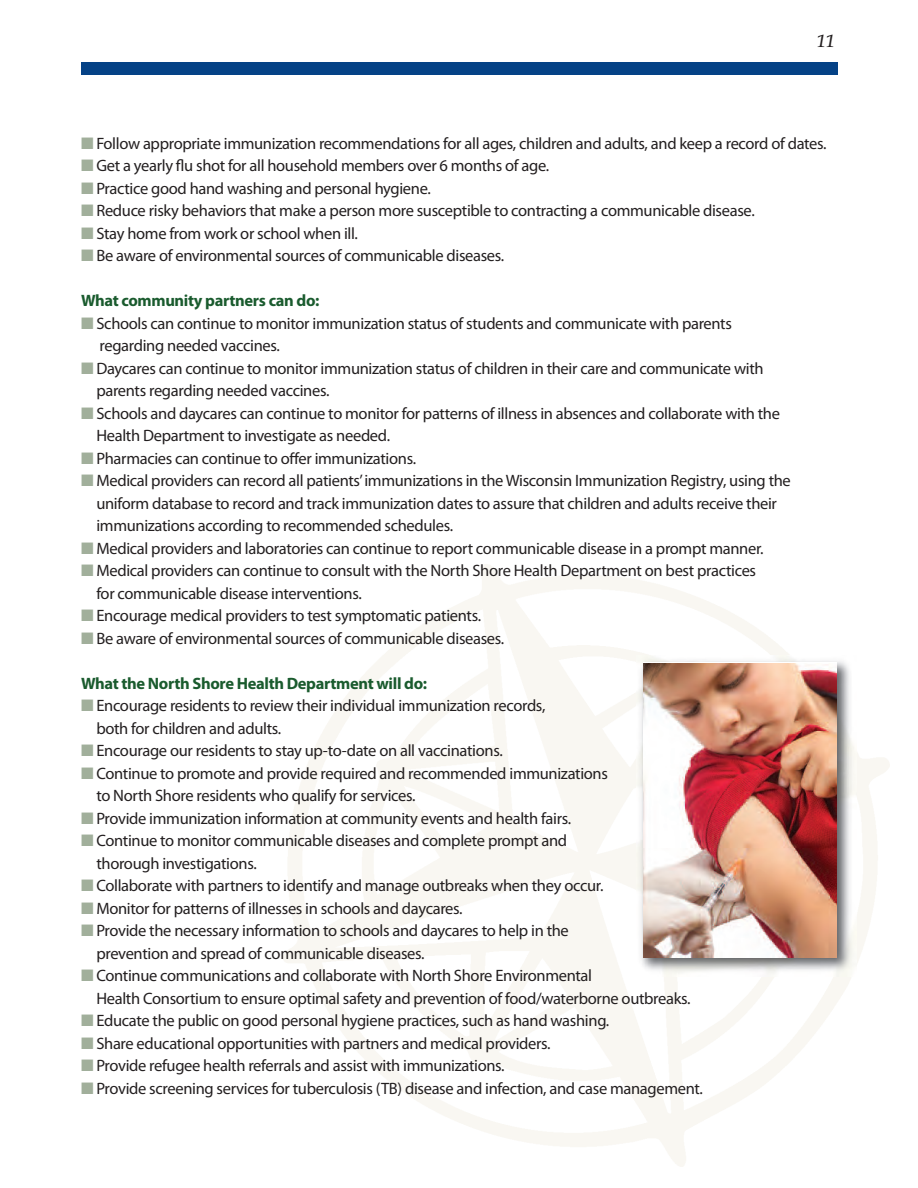
<style>
.page{position:relative;width:918px;height:1188px;background:#fff}
.page>*{position:absolute;margin:0;border:0;box-sizing:border-box;transform-origin:0 0}
.t1{font:italic 500 18px "Palatino LT Std";color:#231f20}
.t2{font:16.5px/22.5px "Myriad Pro";letter-spacing:-.02em;color:#231f20}
.t3{font:700 16.5px "Myriad Pro";letter-spacing:-.02em;color:#1a5b2e}
.s1{color:#a1af9b}
</style>
<div class="page">
<div style="left:81px;top:63px;width:756px;height:12px;background:#054286"></div>
<img style="left:636px;top:656px;width:221px;height:321px">
<img style="left:643px;top:664px;width:194px;height:293px">
<p class="t1" style="left:817px;top:34px;width:19px">11</p>
<p class="t2" style="left:81px;top:133px;width:747px"><span class="s1">■</span> Follow appropriate immunization recommendations for all ages, children and adults, and keep a record of dates.</p>
<p class="t2" style="left:81px;top:156px;width:470px"><span class="s1">■</span> Get a yearly flu shot for all household members over 6 months of age.</p>
<p class="t2" style="left:81px;top:178px;width:351px"><span class="s1">■</span> Practice good hand washing and personal hygiene.</p>
<p class="t2" style="left:81px;top:201px;width:675px"><span class="s1">■</span> Reduce risky behaviors that make a person more susceptible to contracting a communicable disease.</p>
<p class="t2" style="left:81px;top:223px;width:279px"><span class="s1">■</span> Stay home from work or school when ill.</p>
<p class="t2" style="left:81px;top:246px;width:425px"><span class="s1">■</span> Be aware of environmental sources of communicable diseases.</p>
<p class="t3" style="left:81px;top:294px;width:240px">What community partners can do:</p>
<p class="t2" style="left:100px;top:313px;width:634px;text-indent:-19px"><span class="s1">■</span> Schools can continue to monitor immunization status of students and communicate with parents regarding needed vaccines.</p>
<p class="t2" style="left:96px;top:358px;width:669px;text-indent:-15px"><span class="s1">■</span> Daycares can continue to monitor immunization status of children in their care and communicate with parents regarding needed vaccines.</p>
<p class="t2" style="left:96px;top:403px;width:685px;text-indent:-15px"><span class="s1">■</span> Schools and daycares can continue to monitor for patterns of illness in absences and collaborate with the<br>Health Department to investigate as needed.</p>
<p class="t2" style="left:81px;top:448px;width:337px"><span class="s1">■</span> Pharmacies can continue to offer immunizations.</p>
<p class="t2" style="left:96px;top:471px;width:696px;text-indent:-15px"><span class="s1">■</span> Medical providers can record all patients’ immunizations in the Wisconsin Immunization Registry, using the uniform database to record and track immunization dates to assure that children and adults receive their immunizations according to recommended schedules.</p>
<p class="t2" style="left:81px;top:538px;width:684px"><span class="s1">■</span> Medical providers and laboratories can continue to report communicable disease in a prompt manner.</p>
<p class="t2" style="left:96px;top:561px;width:661px;text-indent:-15px"><span class="s1">■</span> Medical providers can continue to consult with the North Shore Health Department on best practices for communicable disease interventions.</p>
<p class="t2" style="left:81px;top:606px;width:402px"><span class="s1">■</span> Encourage medical providers to test symptomatic patients.</p>
<p class="t2" style="left:81px;top:628px;width:425px"><span class="s1">■</span> Be aware of environmental sources of communicable diseases.</p>
<p class="t3" style="left:81px;top:677px;width:348px">What the North Shore Health Department will do:</p>
<p class="t2" style="left:96px;top:696px;width:451px;text-indent:-15px"><span class="s1">■</span> Encourage residents to review their individual immunization records, both for children and adults.</p>
<p class="t2" style="left:81px;top:741px;width:423px"><span class="s1">■</span> Encourage our residents to stay up-to-date on all vaccinations.</p>
<p class="t2" style="left:96px;top:763px;width:513px;text-indent:-15px"><span class="s1">■</span> Continue to promote and provide required and recommended immunizations to North Shore residents who qualify for services.</p>
<p class="t2" style="left:81px;top:808px;width:492px"><span class="s1">■</span> Provide immunization information at community events and health fairs.</p>
<p class="t2" style="left:96px;top:831px;width:472px;text-indent:-15px"><span class="s1">■</span> Continue to monitor communicable diseases and complete prompt and thorough investigations.</p>
<p class="t2" style="left:81px;top:876px;width:524px"><span class="s1">■</span> Collaborate with partners to identify and manage outbreaks when they occur.</p>
<p class="t2" style="left:81px;top:898px;width:383px"><span class="s1">■</span> Monitor for patterns of illnesses in schools and daycares.</p>
<p class="t2" style="left:96px;top:921px;width:474px;text-indent:-15px"><span class="s1">■</span> Provide the necessary information to schools and daycares to help in the prevention and spread of communicable diseases.</p>
<p class="t2" style="left:96px;top:966px;width:596px;text-indent:-15px"><span class="s1">■</span> Continue communications and collaborate with North Shore Environmental<br>Health Consortium to ensure optimal safety and prevention of food/waterborne outbreaks.</p>
<p class="t2" style="left:81px;top:1011px;width:530px"><span class="s1">■</span> Educate the public on good personal hygiene practices, such as hand washing.</p>
<p class="t2" style="left:81px;top:1033px;width:471px"><span class="s1">■</span> Share educational opportunities with partners and medical providers.</p>
<p class="t2" style="left:81px;top:1056px;width:425px"><span class="s1">■</span> Provide refugee health referrals and assist with immunizations.</p>
<p class="t2" style="left:81px;top:1078px;width:624px"><span class="s1">■</span> Provide screening services for tuberculosis (TB) disease and infection, and case management.</p>
</div>
